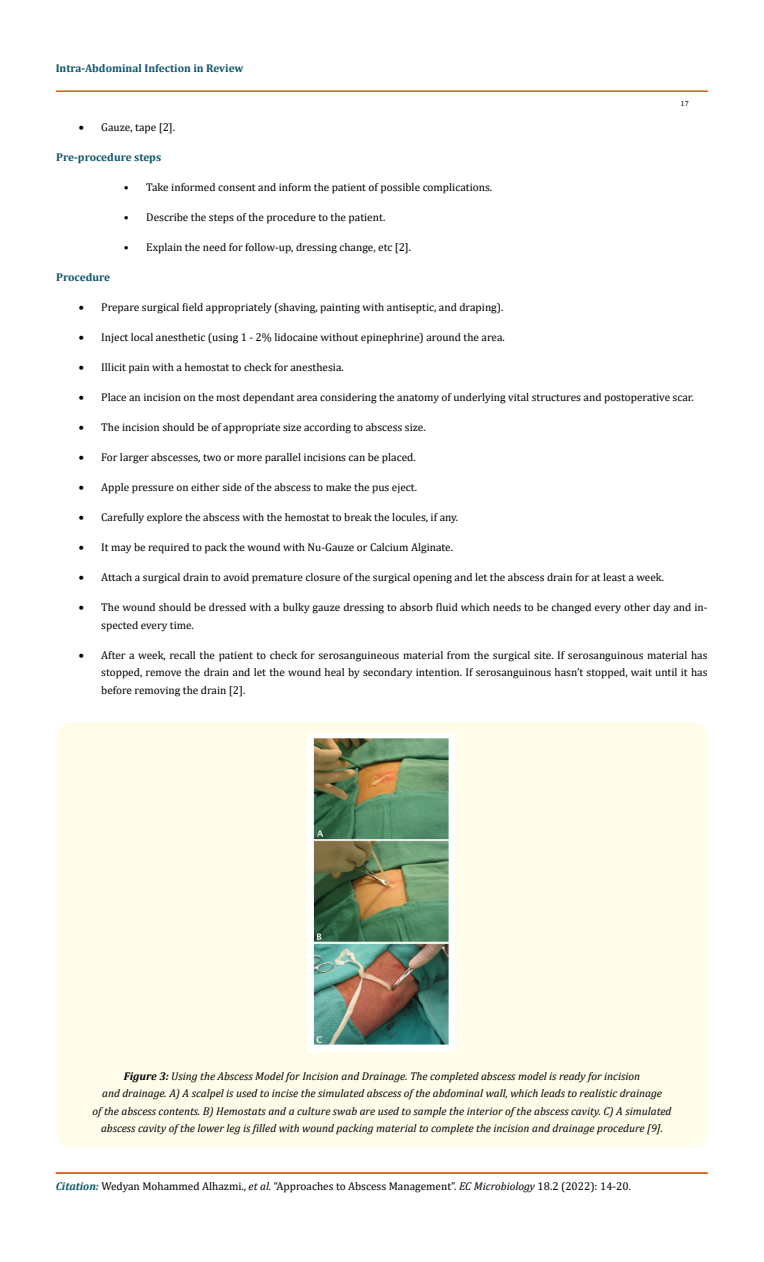
<style>
.page{position:relative;width:764px;height:1262px;background:#fff}
.page>*{position:absolute;margin:0;border:0;box-sizing:border-box;transform-origin:0 0}
.t1{font:11.25px/17.5px "Cambria";color:#000}
.t2{font:italic 11.25px/17.5px "Cambria";color:#000;text-align:center}
.t3{font:700 11.25px "Cambria";color:#0e546a}
.t4{font:7.5px "Cambria";color:#000}
.s1{font-weight:700}
.s2{font-weight:700;font-style:italic;color:#0e546a}
.s3{font-style:italic}
</style>
<div class="page">
<div style="left:56px;top:91px;width:651px;height:1px;border:1px solid #e05d1a"></div>
<div style="left:56px;top:1172px;width:651px;height:1px;border:1px solid #e05d1a"></div>
<div style="left:56px;top:722px;width:651px;height:425px;background:#fffde9;border-radius:15px"></div>
<img style="left:308px;top:733px;width:146px;height:318px">
<p class="t3" style="left:56px;top:60px;width:189px">Intra-Abdominal Infection in Review</p>
<p class="t4" style="left:680px;top:98px;width:10px">17</p>
<p class="t1" style="left:79px;top:118px;width:98px">• Gauze, tape [2].</p>
<p class="t3" style="left:56px;top:149px;width:106px">Pre-procedure steps</p>
<p class="t1" style="left:124px;top:178px;width:370px">• Take informed consent and inform the patient of possible complications.</p>
<p class="t1" style="left:124px;top:208px;width:263px">• Describe the steps of the procedure to the patient.</p>
<p class="t1" style="left:124px;top:238px;width:289px">• Explain the need for follow-up, dressing change, etc [2].</p>
<p class="t3" style="left:56px;top:269px;width:55px">Procedure</p>
<p class="t1" style="left:79px;top:298px;width:426px">• Prepare surgical field appropriately (shaving, painting with antiseptic, and draping).</p>
<p class="t1" style="left:79px;top:328px;width:427px">• Inject local anesthetic (using 1 - 2% lidocaine without epinephrine) around the area.</p>
<p class="t1" style="left:79px;top:358px;width:267px">• Illicit pain with a hemostat to check for anesthesia.</p>
<p class="t1" style="left:79px;top:388px;width:616px">• Place an incision on the most dependant area considering the anatomy of underlying vital structures and postoperative scar.</p>
<p class="t1" style="left:79px;top:418px;width:348px">• The incision should be of appropriate size according to abscess size.</p>
<p class="t1" style="left:79px;top:448px;width:338px">• For larger abscesses, two or more parallel incisions can be placed.</p>
<p class="t1" style="left:79px;top:478px;width:340px">• Apple pressure on either side of the abscess to make the pus eject.</p>
<p class="t1" style="left:79px;top:508px;width:381px">• Carefully explore the abscess with the hemostat to break the locules, if any.</p>
<p class="t1" style="left:79px;top:538px;width:376px">• It may be required to pack the wound with Nu-Gauze or Calcium Alginate.</p>
<p class="t1" style="left:79px;top:568px;width:587px">• Attach a surgical drain to avoid premature closure of the surgical opening and let the abscess drain for at least a week.</p>
<p class="t1" style="left:101px;top:598px;width:608px;text-indent:-22px">• The wound should be dressed with a bulky gauze dressing to absorb fluid which needs to be changed every other day and in&shy;spected every time.</p>
<p class="t1" style="left:101px;top:646px;width:608px;text-align:justify;text-indent:-22px">• After a week, recall the patient to check for serosanguineous material from the surgical site. If serosanguinous material has stopped, remove the drain and let the wound heal by secondary intention. If serosanguinous hasn’t stopped, wait until it has before removing the drain [2].</p>
<p class="t2" style="left:93px;top:1066px;width:580px"><span class="s1">Figure 3:</span> Using the Abscess Model for Incision and Drainage. The completed abscess model is ready for incision<br>and drainage. A) A scalpel is used to incise the simulated abscess of the abdominal wall, which leads to realistic drainage<br>of the abscess contents. B) Hemostats and a culture swab are used to sample the interior of the abscess cavity. C) A simulated abscess cavity of the lower leg is filled with wound packing material to complete the incision and drainage procedure [9].</p>
<p class="t1" style="left:56px;top:1176px;width:577px"><span class="s2">Citation:</span> Wedyan Mohammed Alhazmi., <span class="s3">et al.</span> “Approaches to Abscess Management”. <span class="s3">EC Microbiology</span> 18.2 (2022): 14-20.</p>
</div>
